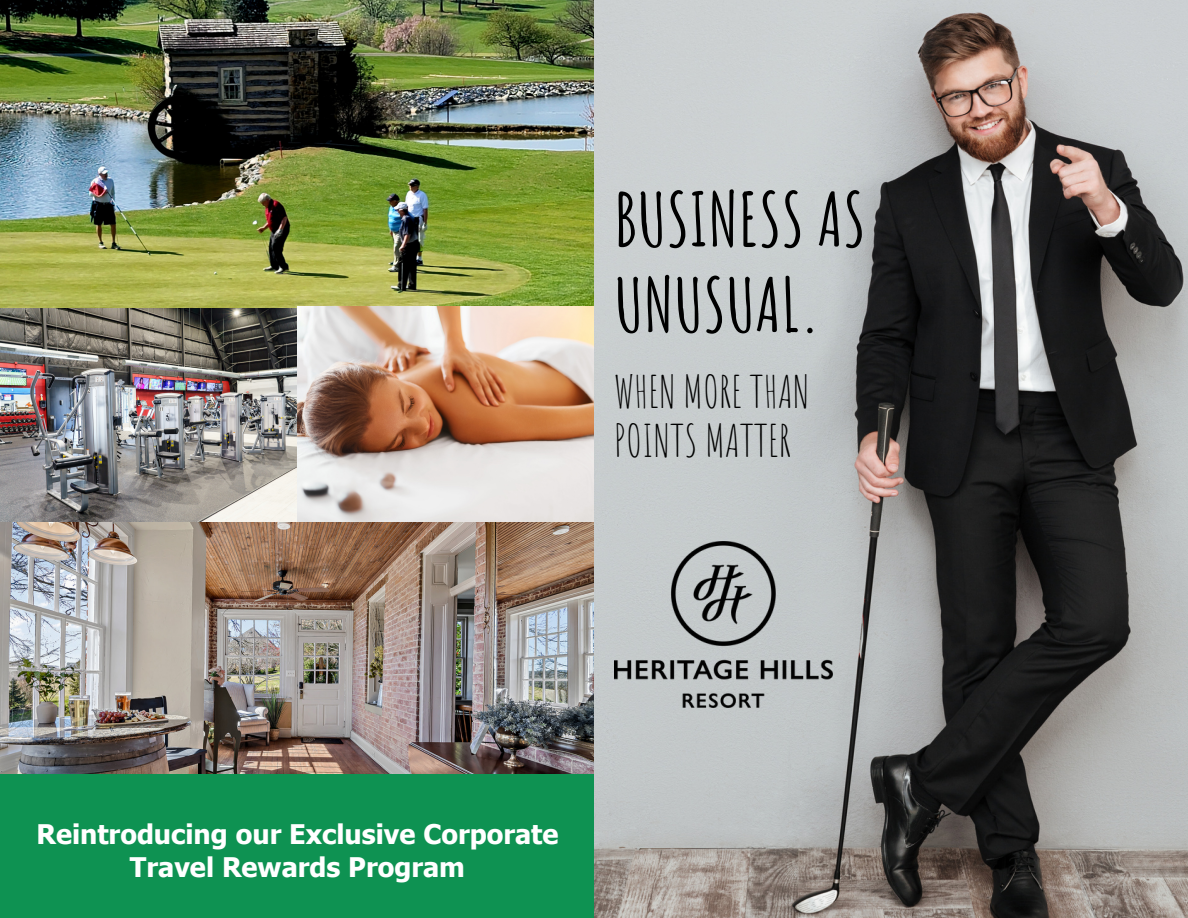
<style>
.page{position:relative;width:1188px;height:918px;background:#fff}
.page>*{position:absolute;margin:0;border:0;box-sizing:border-box;transform-origin:0 0}
.t1{font:700 73.5px "Amatic SC";color:#000}
.t2{font:43.5px "Amatic SC";color:#000}
.t3{font:700 27px/32.7px "Tahoma";color:#fff;text-align:center}
</style>
<div class="page">
<img style="left:594px;top:0;width:594px;height:918px">
<img style="left:614px;top:541px;width:218px;height:167px">
<img style="left:0;top:521px;width:594px;height:253px">
<img style="left:0;top:0;width:594px;height:309px">
<img style="left:0;top:309px;width:319px;height:213px">
<img style="left:297px;top:306px;width:297px;height:215px">
<div style="left:0;top:774px;width:594px;height:144px;background:#0e9252"></div>
<p class="t1" style="left:614px;top:172px;width:253px">BUSINESS AS</p>
<p class="t1" style="left:614px;top:257px;width:208px">UNUSUAL.</p>
<p class="t2" style="left:614px;top:364px;width:197px">WHEN MORE THAN</p>
<p class="t2" style="left:614px;top:412px;width:178px">POINTS MATTER</p>
<p class="t3" style="left:36px;top:817px;width:524px">Reintroducing our Exclusive Corporate<br>Travel Rewards Program</p>
</div>
